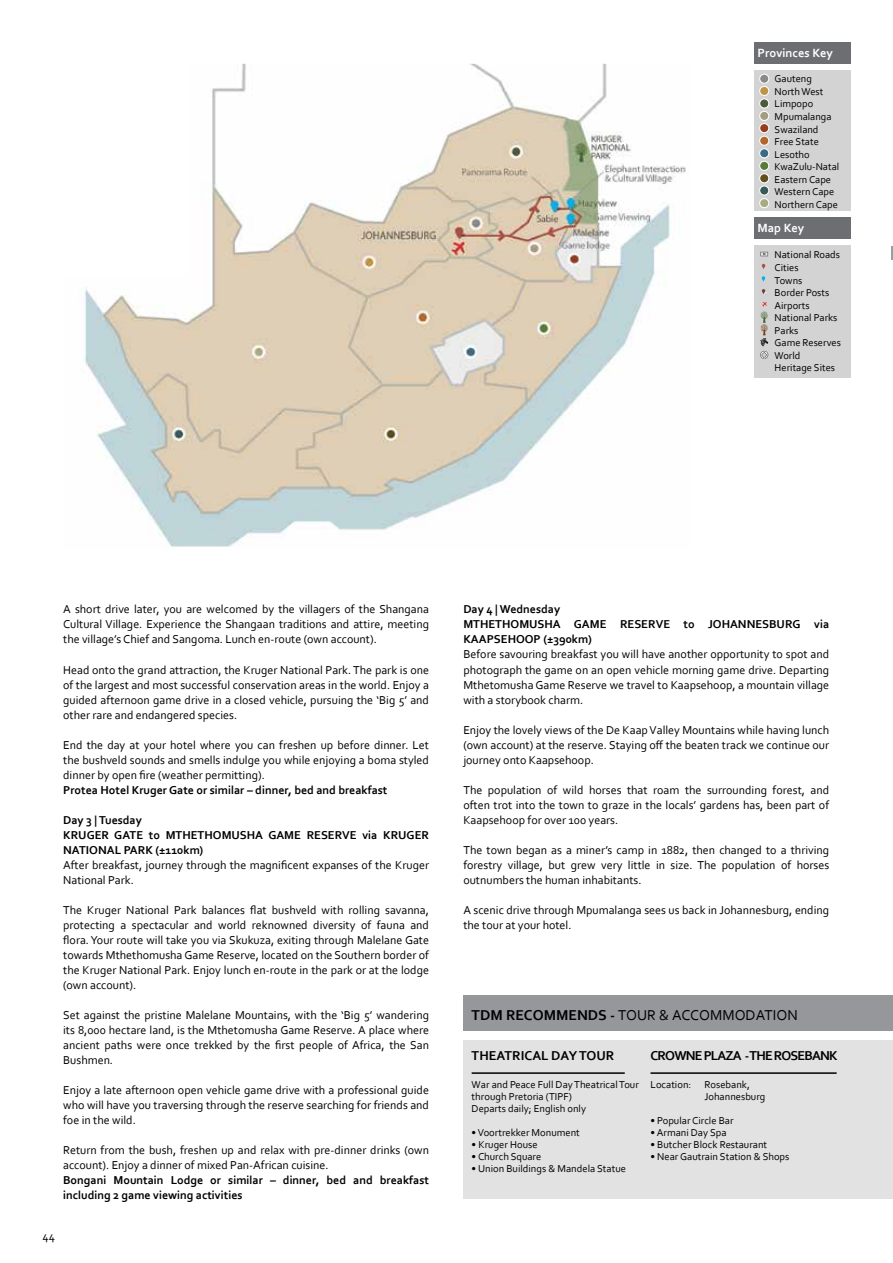
<style>
.page{position:relative;width:893px;height:1263px;background:#fff}
.page>*{position:absolute;margin:0;border:0;box-sizing:border-box;transform-origin:0 0}
.t1{font:15px "Corbel";color:#000}
.t2{font:700 13.5px "Corbel";letter-spacing:-.06em;color:#000}
.t3{font:700 13.5px "Corbel";color:#000}
.t4{font:700 12.45px "Corbel";color:#fff}
.t5{font:12px/15px "Corbel";color:#000;text-align:justify}
.t6{font:700 12px/15px "Corbel";color:#000}
.t7{font:10.5px/12px "Corbel";color:#000}
.t8{font:10.35px/12.5px "Corbel";color:#000}
.s1{font-weight:700}
</style>
<div class="page">
<img style="left:80px;top:64px;width:606px;height:483px">
<div style="left:463px;top:995px;width:430px;height:35px;background:#95979a"></div>
<div style="left:463px;top:1040px;width:430px;height:159px;background:#e2e2e3"></div>
<hr style="left:650px;top:1072px;width:187px;height:2px;background:#000">
<hr style="left:472px;top:1072px;width:153px;height:2px;background:#000">
<div style="left:754px;top:43px;width:97px;height:21px;background:#6d6e71"></div>
<div style="left:754px;top:217px;width:97px;height:22px;background:#6d6e71"></div>
<div style="left:754px;top:71px;width:97px;height:140px;background:#d3d3d4"></div>
<div style="left:754px;top:245px;width:97px;height:133px;background:#d3d3d4"></div>
<div style="left:760px;top:74px;width:9px;height:9px;background:#888c86;border-radius:50%"></div>
<div style="left:759px;top:74px;width:10px;height:10px;border:1px solid #fff;border-radius:50%"></div>
<div style="left:760px;top:86px;width:9px;height:10px;background:#be9547;border-radius:50%"></div>
<div style="left:759px;top:86px;width:10px;height:10px;border:1px solid #fff;border-radius:50%"></div>
<div style="left:760px;top:99px;width:9px;height:9px;background:#4c5a3d;border-radius:50%"></div>
<div style="left:759px;top:98px;width:10px;height:11px;border:1px solid #fff;border-radius:50%"></div>
<div style="left:760px;top:111px;width:9px;height:9px;background:#a39e82;border-radius:50%"></div>
<div style="left:759px;top:111px;width:10px;height:10px;border:1px solid #fff;border-radius:50%"></div>
<div style="left:760px;top:124px;width:9px;height:9px;background:#943e1f;border-radius:50%"></div>
<div style="left:759px;top:123px;width:10px;height:10px;border:1px solid #fff;border-radius:50%"></div>
<div style="left:760px;top:136px;width:9px;height:9px;background:#b46827;border-radius:50%"></div>
<div style="left:759px;top:136px;width:10px;height:10px;border:1px solid #fff;border-radius:50%"></div>
<div style="left:760px;top:149px;width:9px;height:9px;background:#3b6c87;border-radius:50%"></div>
<div style="left:759px;top:148px;width:10px;height:10px;border:1px solid #fff;border-radius:50%"></div>
<div style="left:760px;top:161px;width:9px;height:9px;background:#567c38;border-radius:50%"></div>
<div style="left:759px;top:161px;width:10px;height:10px;border:1px solid #fff;border-radius:50%"></div>
<div style="left:760px;top:174px;width:9px;height:9px;background:#604e1d;border-radius:50%"></div>
<div style="left:759px;top:173px;width:10px;height:10px;border:1px solid #fff;border-radius:50%"></div>
<div style="left:760px;top:186px;width:9px;height:9px;background:#365959;border-radius:50%"></div>
<div style="left:759px;top:185px;width:10px;height:11px;border:1px solid #fff;border-radius:50%"></div>
<div style="left:760px;top:199px;width:9px;height:9px;background:#a7ab81;border-radius:50%"></div>
<div style="left:759px;top:198px;width:10px;height:10px;border:1px solid #fff;border-radius:50%"></div>
<svg style="left:762px;top:289px;width:5px;height:6px"></svg>
<svg style="left:762px;top:264px;width:3px;height:5px"></svg>
<svg style="left:762px;top:276px;width:3px;height:6px"></svg>
<svg style="left:760px;top:302px;width:8px;height:57px"></svg>
<svg style="left:760px;top:252px;width:8px;height:4px"></svg>
<svg style="left:892px;top:246px;width:1px;height:13px"></svg>
<p class="t4" style="left:757px;top:45px;width:77px">Provinces Key</p>
<p class="t8" style="left:775px;top:73px;width:66px">Gauteng<br>North West<br>Limpopo<br>Mpumalanga<br>Swaziland<br>Free State<br>Lesotho<br>KwaZulu-Natal<br>Eastern Cape<br>Western Cape<br>Northern Cape</p>
<p class="t4" style="left:757px;top:220px;width:48px">Map Key</p>
<p class="t8" style="left:775px;top:249px;width:68px">National Roads<br>Cities<br>Towns<br>Border Posts<br>Airports<br>National Parks<br>Parks<br>Game Reserves<br>World<br>Heritage Sites</p>
<p class="t5" style="left:63px;top:602px;width:367px">A short drive later, you are welcomed by the villagers of the Shangana Cultural Village. Experience the Shangaan traditions and attire, meeting the village’s Chief and Sangoma. Lunch en-route (own account).</p>
<p class="t5" style="left:63px;top:662px;width:367px">Head onto the grand attraction, the Kruger National Park. The park is one of the largest and most successful conservation areas in the world. Enjoy a guided afternoon game drive in a closed vehicle, pursuing the ‘Big 5’ and other rare and endangered species.</p>
<p class="t5" style="left:63px;top:737px;width:367px">End the day at your hotel where you can freshen up before dinner. Let the bushveld sounds and smells indulge you while enjoying a boma styled dinner by open fire (weather permitting).</p>
<p class="t6" style="left:63px;top:782px;width:326px">Protea Hotel Kruger Gate or similar – dinner, bed and breakfast</p>
<p class="t6" style="left:63px;top:812px;width:367px">Day 3 | Tuesday<br>KRUGER GATE to MTHETHOMUSHA GAME RESERVE via KRUGER<br>NATIONAL PARK (±110km)</p>
<p class="t5" style="left:63px;top:857px;width:367px">After breakfast, journey through the magnificent expanses of the Kruger<br>National Park.</p>
<p class="t5" style="left:63px;top:902px;width:367px">The Kruger National Park balances flat bushveld with rolling savanna, protecting a spectacular and world reknowned diversity of fauna and flora. Your route will take you via Skukuza, exiting through Malelane Gate towards Mthethomusha Game Reserve, located on the Southern border of the Kruger National Park. Enjoy lunch en-route in the park or at the lodge (own account).</p>
<p class="t5" style="left:63px;top:1007px;width:367px">Set against the pristine Malelane Mountains, with the ‘Big 5’ wandering its 8,000 hectare land, is the Mthetomusha Game Reserve. A place where ancient paths were once trekked by the first people of Africa, the San Bushmen.</p>
<p class="t5" style="left:63px;top:1082px;width:367px">Enjoy a late afternoon open vehicle game drive with a professional guide who will have you traversing through the reserve searching for friends and foe in the wild.</p>
<p class="t5" style="left:63px;top:1142px;width:367px">Return from the bush, freshen up and relax with pre-dinner drinks (own account). Enjoy a dinner of mixed Pan-African cuisine.</p>
<p class="t6" style="left:63px;top:1172px;width:367px">Bongani Mountain Lodge or similar – dinner, bed and breakfast including 2 game viewing activities</p>
<p class="t5" style="left:43px;top:1228px;width:14px">44</p>
<p class="t6" style="left:463px;top:602px;width:367px">Day 4 | Wednesday<br>MTHETHOMUSHA GAME RESERVE to JOHANNESBURG via<br>KAAPSEHOOP (±390km)</p>
<p class="t5" style="left:463px;top:647px;width:367px">Before savouring breakfast you will have another opportunity to spot and photograph the game on an open vehicle morning game drive. Departing Mthetomusha Game Reserve we travel to Kaapsehoop, a mountain village with a storybook charm.</p>
<p class="t5" style="left:463px;top:722px;width:367px">Enjoy the lovely views of the De Kaap Valley Mountains while having lunch (own account) at the reserve. Staying off the beaten track we continue our journey onto Kaapsehoop.</p>
<p class="t5" style="left:463px;top:782px;width:367px">The population of wild horses that roam the surrounding forest, and often trot into the town to graze in the locals’ gardens has, been part of Kaapsehoop for over 100 years.</p>
<p class="t5" style="left:463px;top:842px;width:367px">The town began as a miner’s camp in 1882, then changed to a thriving forestry village, but grew very little in size. The population of horses outnumbers the human inhabitants.</p>
<p class="t5" style="left:463px;top:902px;width:367px">A scenic drive through Mpumalanga sees us back in Johannesburg, ending the tour at your hotel.</p>
<p class="t1" style="left:472px;top:1006px;width:328px"><span class="s1">TDM RECOMMENDS -</span> TOUR &amp; ACCOMMODATION</p>
<p class="t3" style="left:472px;top:1047px;width:144px">THEATRICAL DAY TOUR</p>
<p class="t7" style="left:472px;top:1078px;width:169px">War and Peace Full Day Theatrical Tour through Pretoria (TIPF)<br>Departs daily; English only</p>
<p class="t7" style="left:472px;top:1126px;width:110px">• Voortrekker Monument</p>
<p class="t7" style="left:472px;top:1138px;width:67px">• Kruger House</p>
<p class="t7" style="left:472px;top:1150px;width:71px">• Church Square</p>
<p class="t7" style="left:472px;top:1162px;width:156px">• Union Buildings &amp; Mandela Statue</p>
<p class="t2" style="left:650px;top:1047px;width:189px">CROWNE PLAZA - THE ROSEBANK</p>
<p class="t7" style="left:650px;top:1078px;width:42px">Location:</p>
<p class="t7" style="left:704px;top:1078px;width:62px">Rosebank,<br>Johannesburg</p>
<p class="t7" style="left:650px;top:1114px;width:85px">• Popular Circle Bar</p>
<p class="t7" style="left:650px;top:1126px;width:77px">• Armani Day Spa</p>
<p class="t7" style="left:650px;top:1138px;width:118px">• Butcher Block Restaurant</p>
<p class="t7" style="left:650px;top:1150px;width:140px">• Near Gautrain Station &amp; Shops</p>
</div>
